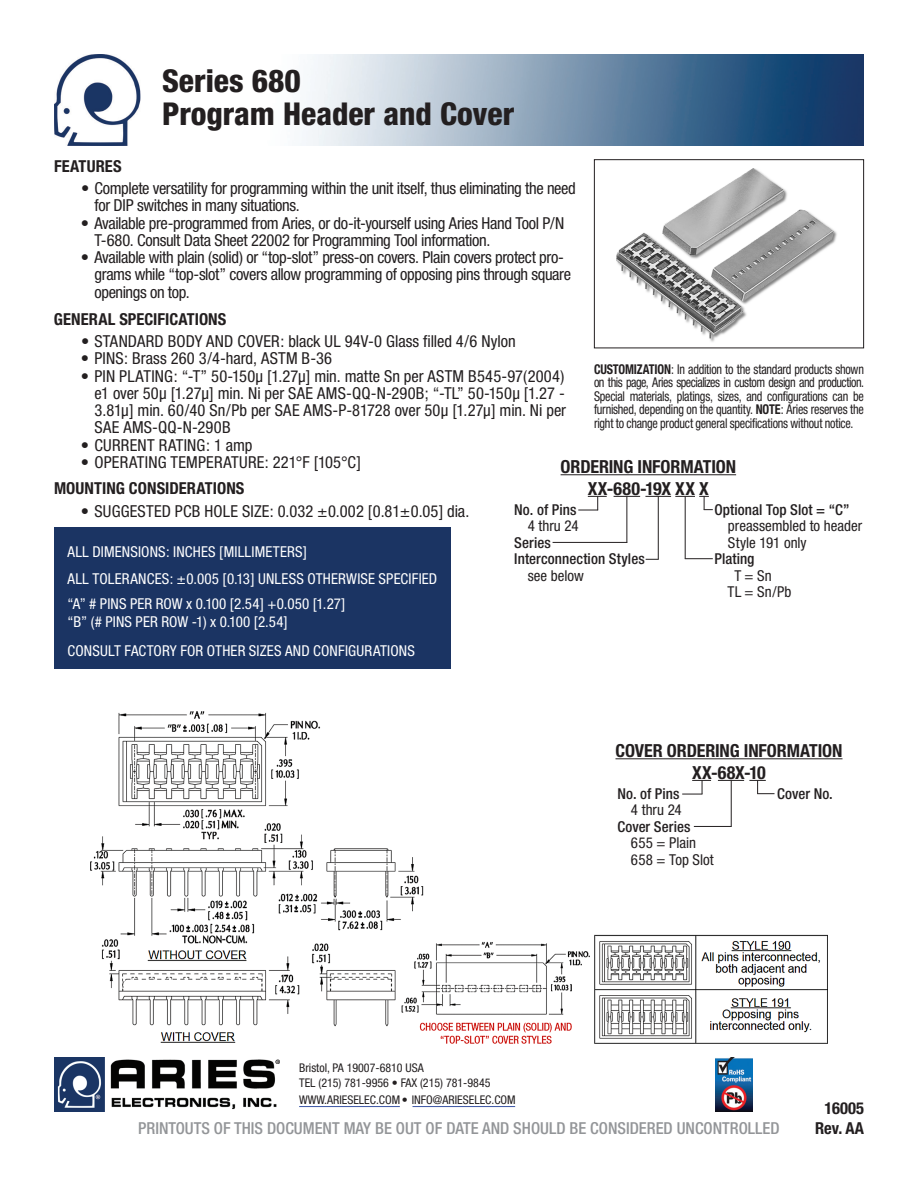
<style>
.page{position:relative;width:918px;height:1188px;background:#fff}
.page>*{position:absolute;margin:0;border:0;box-sizing:border-box;transform-origin:0 0}
.t1{font:800 condensed 31.5px/33px "Helvetica Neue";color:#231f20}
.t2{font:700 condensed 18px/21.6px "Helvetica Neue";letter-spacing:-.005em;color:#231f20;text-align:center}
.t3{font:condensed 16.5px/17.2px "Helvetica Neue";letter-spacing:-.02em;color:#231f20}
.t4{font:condensed 16.5px "Helvetica Neue";letter-spacing:.01em;color:#231f20}
.t5{font:500 condensed 16.5px "Helvetica Neue";color:#939598}
.t6{font:700 condensed 16.5px/19.8px "Helvetica Neue";letter-spacing:.005em;color:#231f20;text-align:center}
.t7{font:condensed 16.5px "Helvetica Neue";letter-spacing:.005em;color:#231f20}
.t8{font:condensed 16.5px "Helvetica Neue";letter-spacing:.015em;color:#231f20}
.t9{font:condensed 15px/27px "Helvetica Neue";letter-spacing:.01em;color:#fff}
.t10{font:500 condensed 15px/16.5px "Helvetica Neue";letter-spacing:.005em;color:#231f20}
.t11{font:condensed 15px/16.5px "Helvetica Neue";color:#231f20}
.t12{font:condensed 13.5px/13.5px "Helvetica Neue";letter-spacing:-.02em;color:#231f20;text-align:justify;scale:.9 1}
.t13{font:condensed 12px/15px "Helvetica Neue";color:#231f20}
.s1{font-weight:700}
</style>
<div class="page">
<img style="left:54px;top:1057px;width:225px;height:54px">
<hr style="left:299px;top:1106px;width:101px;height:1px;background:#3a53a3">
<hr style="left:413px;top:1106px;width:102px;height:1px;background:#3a53a3">
<img style="left:54px;top:54px;width:810px;height:92px">
<div style="left:594px;top:159px;width:270px;height:189px;border:1px solid #231f20"></div>
<div style="left:54px;top:527px;width:397px;height:142px;background:#1b3463"></div>
<img style="left:617px;top:168px;width:220px;height:174px">
<img style="left:91px;top:712px;width:736px;height:331px">
<hr style="left:615px;top:758px;width:228px;height:1px;background:#231f20">
<svg style="left:682px;top:780px;width:29px;height:15px"></svg>
<hr style="left:731px;top:780px;width:1px;height:47px;background:#231f20">
<hr style="left:694px;top:826px;width:38px;height:1px;background:#231f20">
<svg style="left:718px;top:780px;width:57px;height:14px"></svg>
<hr style="left:561px;top:474px;width:175px;height:1px;background:#231f20">
<svg style="left:578px;top:496px;width:29px;height:15px"></svg>
<hr style="left:658px;top:496px;width:1px;height:63px;background:#231f20">
<hr style="left:626px;top:496px;width:1px;height:47px;background:#231f20">
<hr style="left:553px;top:542px;width:74px;height:1px;background:#231f20">
<hr style="left:685px;top:496px;width:1px;height:63px;background:#231f20">
<svg style="left:614px;top:496px;width:99px;height:14px"></svg>
<svg style="left:685px;top:558px;width:28px;height:1px"></svg>
<svg style="left:646px;top:559px;width:13px;height:1px"></svg>
<img style="left:716px;top:1057px;width:37px;height:54px">
<h1 class="t1" style="left:162px;top:64px;width:354px">Series 680<br>Program Header and Cover</h1>
<p class="t6" style="left:54px;top:156px;width:69px">FEATURES</p>
<p class="t3" style="left:94px;top:179px;width:483px;text-indent:-14px">• Complete versatility for programming within the unit itself, thus eliminating the need for DIP switches in many situations.</p>
<p class="t3" style="left:94px;top:214px;width:471px;text-indent:-14px">• Available pre-programmed from Aries, or do-it-yourself using Aries Hand Tool P/N<br>T-680. Consult Data Sheet 22002 for Programming Tool information.</p>
<p class="t3" style="left:94px;top:248px;width:478px;text-indent:-14px">• Available with plain (solid) or “top-slot” press-on covers. Plain covers protect pro&shy;grams while “top-slot” covers allow programming of opposing pins through square openings on top.</p>
<p class="t6" style="left:54px;top:309px;width:174px">GENERAL SPECIFICATIONS</p>
<p class="t7" style="left:81px;top:332px;width:436px">• STANDARD BODY AND COVER: black UL 94V-0 Glass filled 4/6 Nylon</p>
<p class="t4" style="left:81px;top:349px;width:253px">• PINS: Brass 260 3/4-hard, ASTM B-36</p>
<p class="t3" style="left:94px;top:367px;width:473px;text-align:justify;text-indent:-14px">• PIN PLATING: “-T” 50-150µ [1.27µ] min. matte Sn per ASTM B545-97(2004) e1 over 50µ [1.27µ] min. Ni per SAE AMS-QQ-N-290B; “-TL” 50-150µ [1.27 - 3.81µ] min. 60/40 Sn/Pb per SAE AMS-P-81728 over 50µ [1.27µ] min. Ni per SAE AMS-QQ-N-290B</p>
<p class="t8" style="left:81px;top:435px;width:173px">• CURRENT RATING: 1 amp</p>
<p class="t4" style="left:81px;top:452px;width:282px">• OPERATING TEMPERATURE: 221°F [105°C]</p>
<p class="t6" style="left:54px;top:478px;width:192px">MOUNTING CONSIDERATIONS</p>
<p class="t4" style="left:81px;top:502px;width:390px">• SUGGESTED PCB HOLE SIZE: 0.032 ±0.002 [0.81±0.05] dia.</p>
<p class="t12" style="left:594px;top:362px;width:302px"><span class="s1">CUSTOMIZATION</span>: In addition to the standard products shown on this page, Aries specializes in custom design and production.<br>Special materials, platings, sizes, and configurations can be furnished, depending on the quantity. <span class="s1">NOTE</span>: Aries reserves the right to change product general specifications without notice.</p>
<p class="t2" style="left:561px;top:456px;width:177px">ORDERING INFORMATION<br>XX-680-19X XX X</p>
<p class="t10" style="left:714px;top:501px;width:137px">Optional Top Slot = “C”</p>
<p class="t11" style="left:728px;top:517px;width:136px">preassembled to header<br>Style 191 only</p>
<p class="t10" style="left:714px;top:550px;width:42px">Plating</p>
<p class="t11" style="left:728px;top:567px;width:65px;text-indent:7px">T= Sn<br>TL = Sn/Pb</p>
<p class="t10" style="left:514px;top:501px;width:64px">No. of Pins</p>
<p class="t11" style="left:528px;top:517px;width:52px">4 thru 24</p>
<p class="t10" style="left:514px;top:534px;width:132px">Series<br>Interconnection Styles</p>
<p class="t11" style="left:528px;top:567px;width:58px">see below</p>
<p class="t9" style="left:68px;top:538px;width:371px">ALL DIMENSIONS: INCHES [MILLIMETERS]<br>ALL TOLERANCES: ±0.005 [0.13] UNLESS OTHERWISE SPECIFIED</p>
<p class="t9" style="left:68px;top:595px;width:279px;line-height:18px">“A” # PINS PER ROW x 0.100 [2.54] +0.050 [1.27] “B” (# PINS PER ROW -1) x 0.100 [2.54]</p>
<p class="t9" style="left:68px;top:637px;width:349px">CONSULT FACTORY FOR OTHER SIZES AND CONFIGURATIONS</p>
<p class="t2" style="left:615px;top:740px;width:228px">COVER ORDERING INFORMATION<br>XX-68X-10</p>
<p class="t10" style="left:777px;top:785px;width:57px">Cover No.</p>
<p class="t10" style="left:617px;top:785px;width:64px">No. of Pins</p>
<p class="t11" style="left:631px;top:801px;width:52px">4 thru 24</p>
<p class="t10" style="left:617px;top:818px;width:75px">Cover Series</p>
<p class="t11" style="left:631px;top:834px;width:84px">655 = Plain<br>658 = Top Slot</p>
<p class="t13" style="left:299px;top:1060px;width:193px">Bristol, PA 19007-6810 USA<br>TEL (215) 781-9956 • FAX (215) 781-9845</p>
<p class="t5" style="left:138px;top:1118px;width:643px">PRINTOUTS OF THIS DOCUMENT MAY BE OUT OF DATE AND SHOULD BE CONSIDERED UNCONTROLLED</p>
<p class="t13" style="left:299px;top:1092px;width:218px">WWW.ARIESELEC.COM• INFO@ARIESELEC.COM</p>
<p class="t6" style="left:815px;top:1098px;width:50px">16005<br>Rev. AA</p>
</div>
